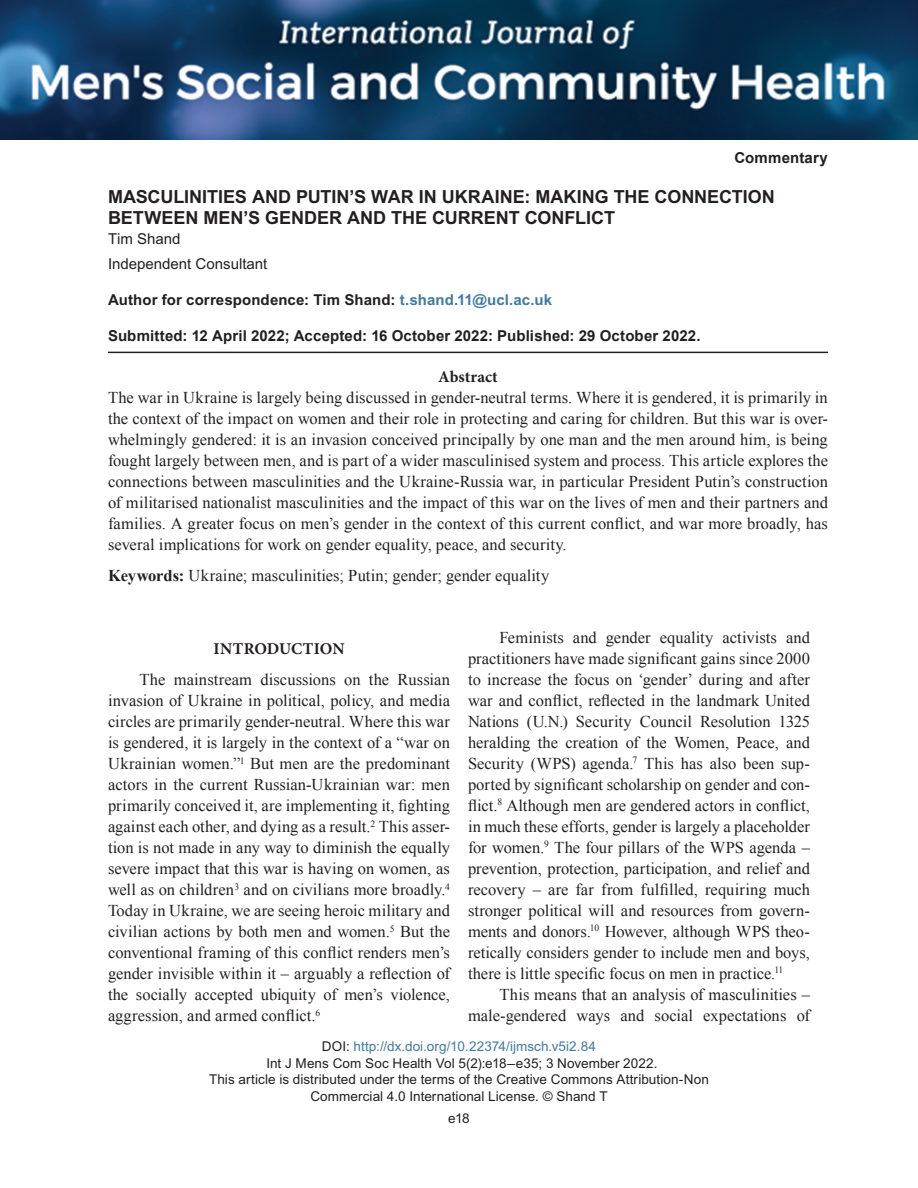
<style>
.page{position:relative;width:918px;height:1188px;background:#fff}
.page>*{position:absolute;margin:0;border:0;box-sizing:border-box;transform-origin:0 0}
.AT{font:700 18px/21px "Arial MT Std";color:#231f20}
.TXI{font:16.5px/21px "Times New Roman";color:#231f20;text-align:justify}
.Abs{font:16.5px/21px "Times New Roman";color:#231f20;text-align:justify}
.KW{font:16.5px "Times New Roman";letter-spacing:.01em;color:#231f20}
.ABSH{font:700 16.5px "Minion Pro";color:#231f20}
.Dt{font:700 15px "Arial";letter-spacing:.01em;color:#231f20}
.Corr{font:700 15px "Arial MT Std";letter-spacing:.005em;color:#231f20}
.AFF{font:15px "Arial MT Std";color:#231f20}
.ArtType{font:700 15px "Arial";letter-spacing:.01em;color:#231f20}
.AU{font:15px "Arial MT Std";color:#231f20}
.Folio{font:13.5px/16.5px "Arial MT Std";letter-spacing:.005em;color:#231f20;text-align:center}
.s1{color:#3f7ba0}
.s2{font-weight:700}
</style>
<div class="page">
<hr style="left:108px;top:352px;width:720px;height:1px;background:#231f20">
<img style="left:0;top:0;width:918px;height:140px">
<p class="ArtType" style="left:734px;top:148px;width:95px">Commentary</p>
<p class="AT" style="left:108px;top:186px;width:668px">MASCULINITIES AND PUTIN’S WAR IN UKRAINE: MAKING THE CONNECTION<br>BETWEEN MEN’S GENDER AND THE CURRENT CONFLICT</p>
<p class="AU" style="left:108px;top:230px;width:74px">Tim Shand</p>
<p class="AFF" style="left:108px;top:255px;width:161px">Independent Consultant</p>
<p class="Corr" style="left:108px;top:291px;width:446px">Author for correspondence: Tim Shand: <span class="s1">t.shand.11@ucl.ac.uk</span></p>
<p class="Dt" style="left:108px;top:326px;width:594px">Submitted: 12 April 2022; Accepted: 16 October 2022: Published: 29 October 2022.</p>
<p class="ABSH" style="left:438px;top:365px;width:61px">Abstract</p>
<p class="Abs" style="left:108px;top:386px;width:722px">The war in Ukraine is largely being discussed in gender-neutral terms. Where it is gendered, it is primarily in the context of the impact on women and their role in protecting and caring for children. But this war is over&shy;whelmingly gendered: it is an invasion conceived principally by one man and the men around him, is being fought largely between men, and is part of a wider masculinised system and process. This article explores the connections between masculinities and the Ukraine-Russia war, in particular President Putin’s construction of militarised nationalist masculinities and the impact of this war on the lives of men and their partners and families. A greater focus on men’s gender in the context of this current conflict, and war more broadly, has several implications for work on gender equality, peace, and security.</p>
<p class="KW" style="left:108px;top:565px;width:443px"><span class="s2">Keywords:</span> Ukraine; masculinities; Putin; gender; gender equality</p>
<h1 class="ABSH" style="left:213px;top:637px;width:133px">INTRODUCTION</h1>
<p class="TXI" style="left:108px;top:669px;width:344px;text-indent:32px">The mainstream discussions on the Russian invasion of Ukraine in political, policy, and media circles are primarily gender-neutral. Where this war is gendered, it is largely in the context of a “war on Ukrainian women.”<sup>1</sup> But men are the predominant actors in the current Russian-Ukrainian war: men primarily conceived it, are implementing it, fighting against each other, and dying as a result.<sup>2</sup> This asser&shy;tion is not made in any way to diminish the equally severe impact that this war is having on women, as well as on children<sup>3</sup> and on civilians more broadly.<sup>4<br></sup>Today in Ukraine, we are seeing heroic military and civilian actions by both men and women.<sup>5</sup> But the conventional framing of this conflict renders men’s gender invisible within it – arguably a reflection of the socially accepted ubiquity of men’s violence, aggression, and armed conflict.<sup>6</sup></p>
<p class="TXI" style="left:468px;top:627px;width:344px;text-indent:32px">Feminists and gender equality activists and practitioners have made significant gains since 2000 to increase the focus on ‘gender’ during and after war and conflict, reflected in the landmark United Nations (U.N.) Security Council Resolution 1325 heralding the creation of the Women, Peace, and Security (WPS) agenda.<sup>7</sup> This has also been sup&shy;ported by significant scholarship on gender and con&shy;flict.<sup>8</sup> Although men are gendered actors in conflict, in much these efforts, gender is largely a placeholder for women.<sup>9</sup> The four pillars of the WPS agenda – prevention, protection, participation, and relief and recovery – are far from fulfilled, requiring much stronger political will and resources from govern&shy;ments and donors.<sup>10</sup> However, although WPS theo&shy;retically considers gender to include men and boys, there is little specific focus on men in practice.<sup>11</sup></p>
<p class="TXI" style="left:468px;top:984px;width:344px;text-align:right">This means that an analysis of masculinities – male-gendered ways and social expectations of</p>
<p class="Folio" style="left:209px;top:1038px;width:501px">DOI: <span class="s1">http://dx.doi.org/10.22374/ijmsch.v5i2.84<br></span>Int J Mens Com Soc Health Vol 5(2):e18–e35; 3 November 2022.<br>This article is distributed under the terms of the Creative Commons Attribution-Non Commercial 4.0 International License. © Shand T</p>
<p class="Folio" style="left:448px;top:1110px;width:23px">e18</p>
</div>
